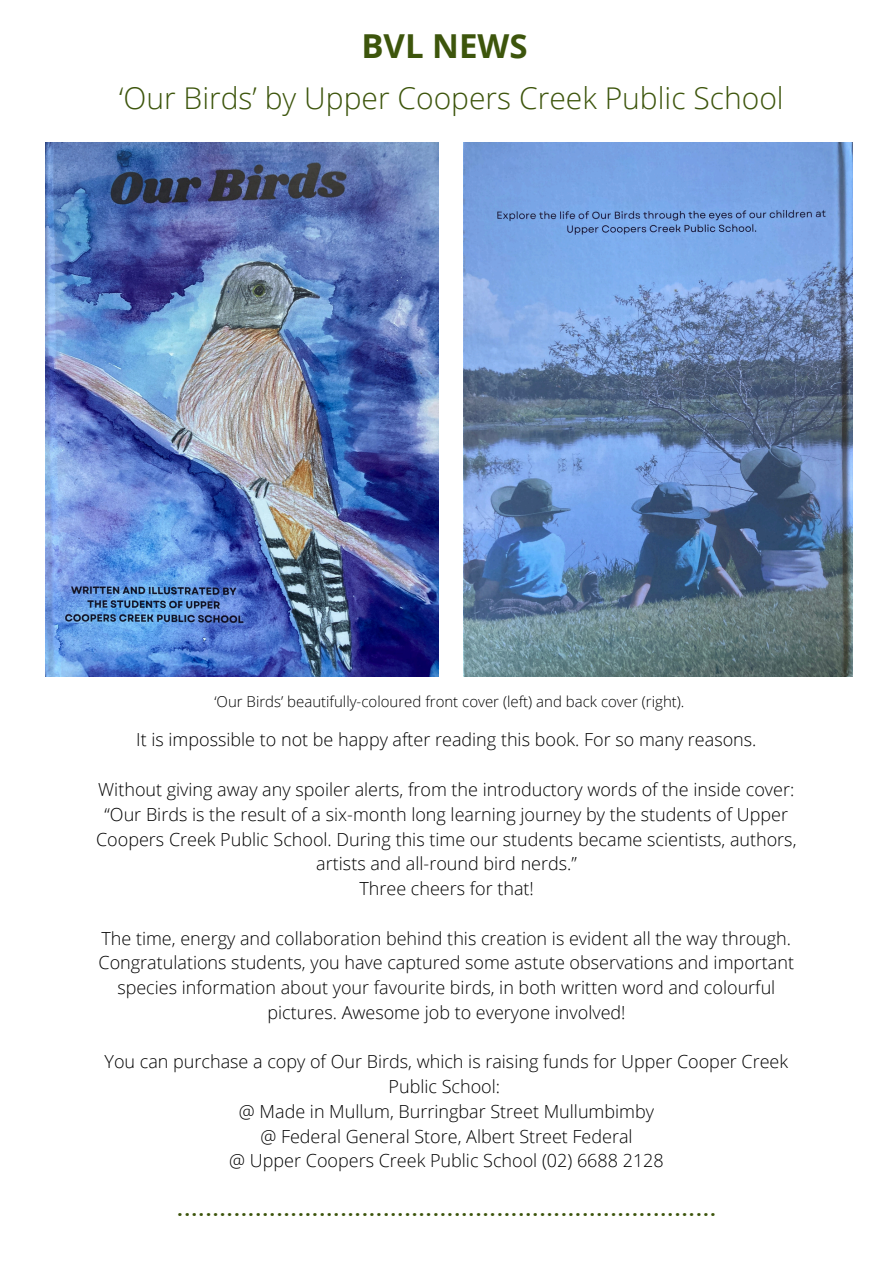
<style>
.page{position:relative;width:894px;height:1264px;background:#fff}
.page>*{position:absolute;margin:0;border:0;box-sizing:border-box;transform-origin:0 0}
.t1{font:700 33px "Open Sans";color:#3d550c}
.t2{font:300 30px "Open Sans";color:#3d550c}
.t3{font:27px "Canva Sans";color:#3d550c}
.t4{font:300 18px/24.8px "Open Sans";color:#000;text-align:center}
.t5{font:300 15px "Open Sans";color:#000}
</style>
<div class="page">
<img style="left:45px;top:142px;width:393px;height:535px">
<img style="left:463px;top:142px;width:388px;height:535px">
<h1 class="t1" style="left:361px;top:23px;width:168px">BVL NEWS</h1>
<p class="t2" style="left:119px;top:77px;width:666px">‘Our Birds’ by Upper Coopers Creek Public School</p>
<h3 class="t5" style="left:214px;top:690px;width:471px">‘Our Birds’ beautifully-coloured front cover (left) and back cover (right).</h3>
<p class="t4" style="left:136px;top:727px;width:621px">It is impossible to not be happy after reading this book. For so many reasons.</p>
<p class="t4" style="left:96px;top:776px;width:701px">Without giving away any spoiler alerts, from the introductory words of the inside cover: “Our Birds is the result of a six-month long learning journey by the students of Upper Coopers Creek Public School. During this time our students became scientists, authors, artists and all-round bird nerds.”<br>Three cheers for that!</p>
<h3 class="t4" style="left:98px;top:925px;width:696px">The time, energy and collaboration behind this creation is evident all the way through.<br>Congratulations students, you have captured some astute observations and important species information about your favourite birds, in both written word and colourful pictures. Awesome job to everyone involved!</h3>
<h3 class="t4" style="left:104px;top:1048px;width:685px">You can purchase a copy of Our Birds, which is raising funds for Upper Cooper Creek<br>Public School:</h3>
<h3 class="t4" style="left:229px;top:1098px;width:436px">@ Made in Mullum, Burringbar Street Mullumbimby @ Federal General Store, Albert Street Federal<br>@ Upper Coopers Creek Public School (02) 6688 2128</h3>
<h2 class="t3" style="left:176px;top:1187px;width:541px">............................................................................</h2>
</div>
